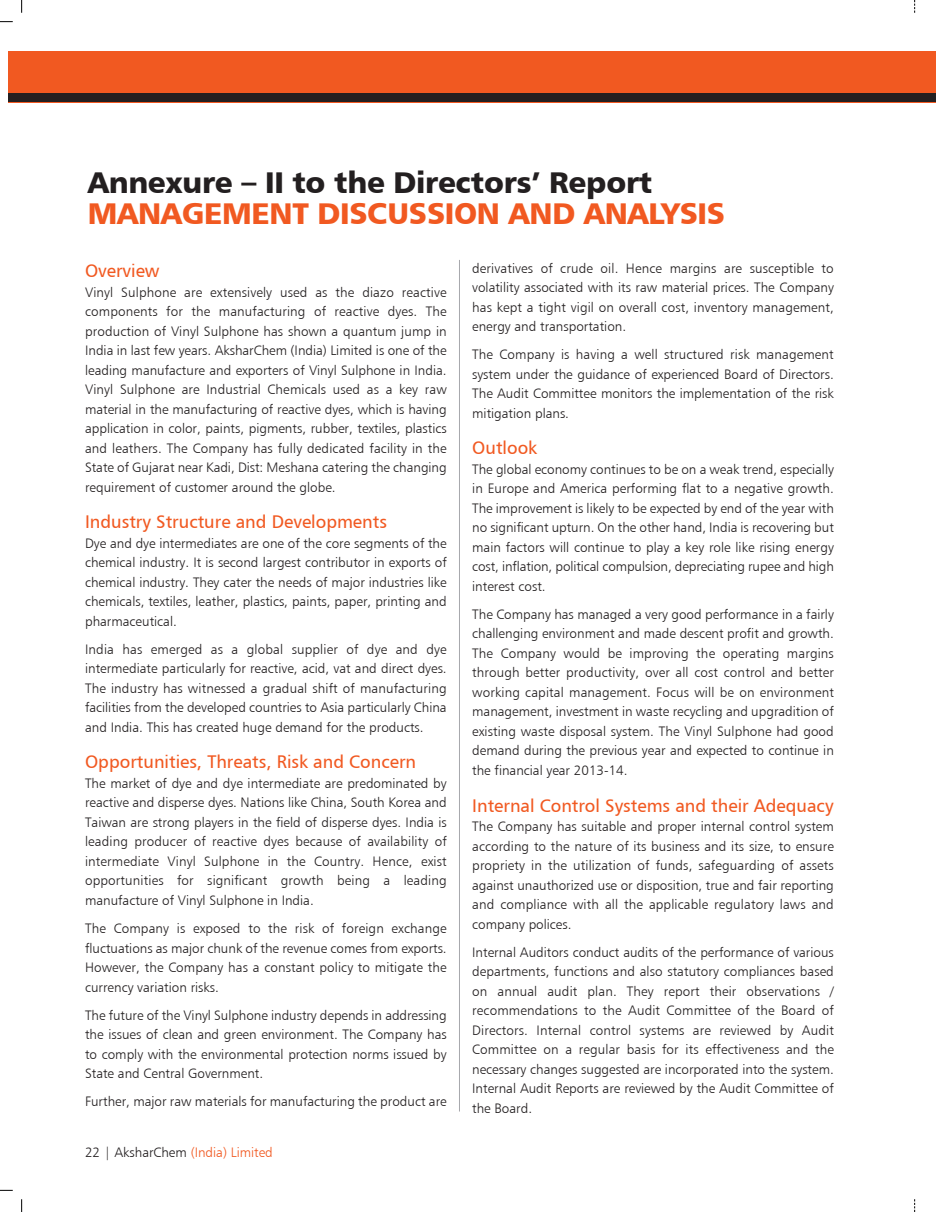
<style>
.page{position:relative;width:936px;height:1212px;background:#fff}
.page>*{position:absolute;margin:0;border:0;box-sizing:border-box;transform-origin:0 0}
.t1{font:30px "Humanist 777 BT Black B";letter-spacing:-.01em;color:#231f20}
.t2{font:30px "Humanist 777 BT Black B";letter-spacing:-.01em;color:#f15921}
.t3{font:18px "Humanist 777 BT";color:#f15921}
.t4{font:13.5px/19.5px "Humanist 777 Light BT";color:#231f20;text-align:justify}
.t5{font:13.5px "Humanist 777 Light BT";color:#f15921}
.s1{color:#231f20}
</style>
<div class="page">
<svg style="left:914px;top:1199px;width:1px;height:13px"></svg>
<svg style="left:914px;top:0;width:1px;height:13px"></svg>
<div style="left:914px;top:51px;width:21px;height:51px;background:#f15921"></div>
<div style="left:914px;top:94px;width:21px;height:8px;background:#231f20"></div>
<svg style="left:0;top:21px;width:13px;height:1px"></svg>
<svg style="left:21px;top:0;width:1px;height:13px"></svg>
<svg style="left:21px;top:1199px;width:1px;height:13px"></svg>
<svg style="left:0;top:1190px;width:13px;height:1px"></svg>
<div style="left:9px;top:51px;width:905px;height:51px;background:#f15921"></div>
<div style="left:9px;top:94px;width:905px;height:8px;background:#231f20"></div>
<hr style="left:459px;top:260px;width:1px;height:851px;background:#a8a9ad">
<h1 class="t1" style="left:88px;top:163px;width:566px">Annexure – II to the Directors’ Report</h1>
<h1 class="t2" style="left:88px;top:195px;width:638px">MANAGEMENT DISCUSSION AND ANALYSIS</h1>
<h2 class="t3" style="left:85px;top:260px;width:76px">Overview</h2>
<p class="t4" style="left:85px;top:282px;width:363px">Vinyl Sulphone are extensively used as the diazo reactive components for the manufacturing of reactive dyes. The production of Vinyl Sulphone has shown a quantum jump in India in last few years. AksharChem (India) Limited is one of the leading manufacture and exporters of Vinyl Sulphone in India.<br>Vinyl Sulphone are Industrial Chemicals used as a key raw material in the manufacturing of reactive dyes, which is having application in color, paints, pigments, rubber, textiles, plastics and leathers. The Company has fully dedicated facility in the State of Gujarat near Kadi, Dist: Meshana catering the changing requirement of customer around the globe.</p>
<h2 class="t3" style="left:85px;top:511px;width:303px">Industry Structure and Developments</h2>
<p class="t4" style="left:85px;top:533px;width:363px">Dye and dye intermediates are one of the core segments of the chemical industry. It is second largest contributor in exports of chemical industry. They cater the needs of major industries like chemicals, textiles, leather, plastics, paints, paper, printing and pharmaceutical.</p>
<p class="t4" style="left:85px;top:639px;width:363px">India has emerged as a global supplier of dye and dye intermediate particularly for reactive, acid, vat and direct dyes.<br>The industry has witnessed a gradual shift of manufacturing facilities from the developed countries to Asia particularly China and India. This has created huge demand for the products.</p>
<h2 class="t3" style="left:85px;top:751px;width:332px">Opportunities, Threats, Risk and Concern</h2>
<p class="t4" style="left:85px;top:773px;width:363px">The market of dye and dye intermediate are predominated by reactive and disperse dyes. Nations like China, South Korea and Taiwan are strong players in the field of disperse dyes. India is leading producer of reactive dyes because of availability of intermediate Vinyl Sulphone in the Country. Hence, exist opportunities for significant growth being a leading manufacture of Vinyl Sulphone in India.</p>
<p class="t4" style="left:85px;top:918px;width:363px">The Company is exposed to the risk of foreign exchange fluctuations as major chunk of the revenue comes from exports.<br>However, the Company has a constant policy to mitigate the currency variation risks.</p>
<p class="t4" style="left:85px;top:1005px;width:363px">The future of the Vinyl Sulphone industry depends in addressing the issues of clean and green environment. The Company has to comply with the environmental protection norms issued by State and Central Government.</p>
<p class="t4" style="left:85px;top:1091px;width:363px">Further, major raw materials for manufacturing the product are</p>
<p class="t4" style="left:472px;top:258px;width:363px">derivatives of crude oil. Hence margins are susceptible to volatility associated with its raw material prices. The Company has kept a tight vigil on overall cost, inventory management, energy and transportation.</p>
<p class="t4" style="left:472px;top:345px;width:363px">The Company is having a well structured risk management system under the guidance of experienced Board of Directors.<br>The Audit Committee monitors the implementation of the risk mitigation plans.</p>
<h2 class="t3" style="left:472px;top:437px;width:67px">Outlook</h2>
<p class="t4" style="left:472px;top:459px;width:363px">The global economy continues to be on a weak trend, especially in Europe and America performing flat to a negative growth.<br>The improvement is likely to be expected by end of the year with no significant upturn. On the other hand, India is recovering but main factors will continue to play a key role like rising energy cost, inflation, political compulsion, depreciating rupee and high interest cost.</p>
<p class="t4" style="left:472px;top:604px;width:363px">The Company has managed a very good performance in a fairly challenging environment and made descent profit and growth.<br>The Company would be improving the operating margins through better productivity, over all cost control and better working capital management. Focus will be on environment management, investment in waste recycling and upgradition of existing waste disposal system. The Vinyl Sulphone had good demand during the previous year and expected to continue in the financial year 2013-14.</p>
<h2 class="t3" style="left:472px;top:794px;width:363px">Internal Control Systems and their Adequacy</h2>
<p class="t4" style="left:472px;top:816px;width:363px">The Company has suitable and proper internal control system according to the nature of its business and its size, to ensure propriety in the utilization of funds, safeguarding of assets against unauthorized use or disposition, true and fair reporting and compliance with all the applicable regulatory laws and company polices.</p>
<p class="t4" style="left:472px;top:942px;width:363px">Internal Auditors conduct audits of the performance of various departments, functions and also statutory compliances based on annual audit plan. They report their observations / recommendations to the Audit Committee of the Board of Directors. Internal control systems are reviewed by Audit Committee on a regular basis for its effectiveness and the necessary changes suggested are incorporated into the system.<br>Internal Audit Reports are reviewed by the Audit Committee of the Board.</p>
<p class="t5" style="left:85px;top:1144px;width:189px"><span class="s1">22 | AksharChem</span> (India) Limited</p>
</div>
